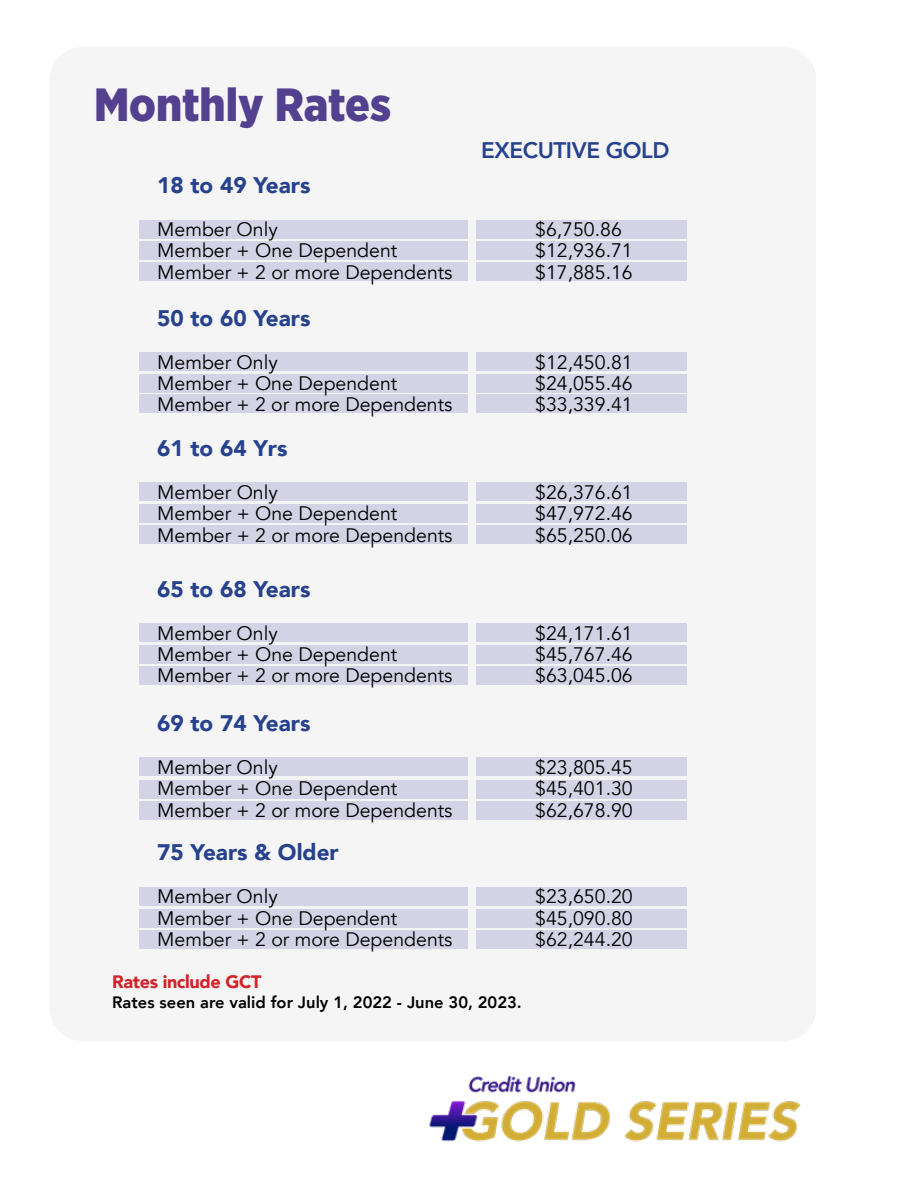
<style>
.page{position:relative;width:918px;height:1188px;background:#fff}
.page>*{position:absolute;margin:0;border:0;box-sizing:border-box;transform-origin:0 0}
.t1{font:900 46.5px "Gotham Narrow";color:#53408f}
.t2{font:900 22.5px "Avenir";color:#26418d}
.t3{font:800 22.5px "Avenir";letter-spacing:-.02em;color:#26418d}
.t4{font:19.5px "Avenir";color:#000}
.t5{font:900 18px "Avenir";letter-spacing:-.02em;color:#d2232a}
.t6{font:800 16.5px "Avenir";color:#000}
</style>
<div class="page">
<div style="left:50px;top:47px;width:766px;height:994px;background:#f5f5f5;border-radius:33px"></div>
<div style="left:139px;top:220px;width:329px;height:19px;background:#d4d3e6"></div>
<div style="left:477px;top:220px;width:210px;height:19px;background:#d4d3e6"></div>
<div style="left:139px;top:241px;width:329px;height:19px;background:#d4d3e6"></div>
<div style="left:477px;top:241px;width:210px;height:19px;background:#d4d3e6"></div>
<div style="left:139px;top:262px;width:329px;height:19px;background:#d4d3e6"></div>
<div style="left:477px;top:262px;width:210px;height:19px;background:#d4d3e6"></div>
<div style="left:139px;top:352px;width:329px;height:19px;background:#d4d3e6"></div>
<div style="left:477px;top:352px;width:210px;height:19px;background:#d4d3e6"></div>
<div style="left:139px;top:374px;width:329px;height:19px;background:#d4d3e6"></div>
<div style="left:477px;top:374px;width:210px;height:19px;background:#d4d3e6"></div>
<div style="left:139px;top:395px;width:329px;height:18px;background:#d4d3e6"></div>
<div style="left:477px;top:395px;width:210px;height:18px;background:#d4d3e6"></div>
<div style="left:139px;top:482px;width:329px;height:19px;background:#d4d3e6"></div>
<div style="left:477px;top:482px;width:210px;height:19px;background:#d4d3e6"></div>
<div style="left:139px;top:504px;width:329px;height:19px;background:#d4d3e6"></div>
<div style="left:477px;top:504px;width:210px;height:19px;background:#d4d3e6"></div>
<div style="left:139px;top:525px;width:329px;height:19px;background:#d4d3e6"></div>
<div style="left:477px;top:525px;width:210px;height:19px;background:#d4d3e6"></div>
<div style="left:139px;top:623px;width:329px;height:19px;background:#d4d3e6"></div>
<div style="left:477px;top:623px;width:210px;height:19px;background:#d4d3e6"></div>
<div style="left:139px;top:646px;width:329px;height:18px;background:#d4d3e6"></div>
<div style="left:477px;top:646px;width:210px;height:18px;background:#d4d3e6"></div>
<div style="left:139px;top:666px;width:329px;height:19px;background:#d4d3e6"></div>
<div style="left:477px;top:666px;width:210px;height:19px;background:#d4d3e6"></div>
<div style="left:139px;top:757px;width:329px;height:19px;background:#d4d3e6"></div>
<div style="left:477px;top:757px;width:210px;height:19px;background:#d4d3e6"></div>
<div style="left:139px;top:780px;width:329px;height:19px;background:#d4d3e6"></div>
<div style="left:477px;top:780px;width:210px;height:19px;background:#d4d3e6"></div>
<div style="left:139px;top:801px;width:329px;height:19px;background:#d4d3e6"></div>
<div style="left:477px;top:801px;width:210px;height:19px;background:#d4d3e6"></div>
<div style="left:139px;top:887px;width:329px;height:19px;background:#d4d3e6"></div>
<div style="left:477px;top:887px;width:210px;height:19px;background:#d4d3e6"></div>
<div style="left:139px;top:909px;width:329px;height:19px;background:#d4d3e6"></div>
<div style="left:477px;top:909px;width:210px;height:19px;background:#d4d3e6"></div>
<div style="left:139px;top:930px;width:329px;height:19px;background:#d4d3e6"></div>
<div style="left:477px;top:930px;width:210px;height:19px;background:#d4d3e6"></div>
<img style="left:429px;top:1076px;width:372px;height:66px">
<h1 class="t1" style="left:94px;top:74px;width:299px">Monthly Rates</h1>
<p class="t3" style="left:481px;top:133px;width:190px">EXECUTIVE GOLD</p>
<p class="t2" style="left:157px;top:166px;width:155px">18 to 49 Years</p>
<p class="t4" style="left:157px;top:218px;width:122px">Member Only</p>
<p class="t4" style="left:535px;top:218px;width:88px">$6,750.86</p>
<p class="t4" style="left:157px;top:239px;width:242px">Member + One Dependent</p>
<p class="t4" style="left:535px;top:239px;width:99px">$12,936.71</p>
<p class="t4" style="left:157px;top:261px;width:297px">Member + 2 or more Dependents</p>
<p class="t4" style="left:535px;top:261px;width:99px">$17,885.16</p>
<p class="t2" style="left:157px;top:299px;width:155px">50 to 60 Years</p>
<p class="t4" style="left:157px;top:350px;width:122px">Member Only</p>
<p class="t4" style="left:535px;top:350px;width:99px">$12,450.81</p>
<p class="t4" style="left:157px;top:372px;width:242px">Member + One Dependent</p>
<p class="t4" style="left:535px;top:372px;width:99px">$24,055.46</p>
<p class="t4" style="left:157px;top:393px;width:297px">Member + 2 or more Dependents</p>
<p class="t4" style="left:535px;top:393px;width:99px">$33,339.41</p>
<p class="t2" style="left:157px;top:429px;width:132px">61 to 64 Yrs</p>
<p class="t4" style="left:157px;top:481px;width:122px">Member Only</p>
<p class="t4" style="left:535px;top:481px;width:99px">$26,376.61</p>
<p class="t4" style="left:157px;top:502px;width:242px">Member + One Dependent</p>
<p class="t4" style="left:535px;top:502px;width:99px">$47,972.46</p>
<p class="t4" style="left:157px;top:524px;width:297px">Member + 2 or more Dependents</p>
<p class="t4" style="left:535px;top:524px;width:99px">$65,250.06</p>
<p class="t2" style="left:157px;top:570px;width:155px">65 to 68 Years</p>
<p class="t4" style="left:157px;top:621px;width:122px">Member Only</p>
<p class="t4" style="left:535px;top:621px;width:99px">$24,171.61</p>
<p class="t4" style="left:157px;top:643px;width:242px">Member + One Dependent</p>
<p class="t4" style="left:535px;top:643px;width:99px">$45,767.46</p>
<p class="t4" style="left:157px;top:664px;width:297px">Member + 2 or more Dependents</p>
<p class="t4" style="left:535px;top:664px;width:99px">$63,045.06</p>
<p class="t2" style="left:157px;top:704px;width:155px">69 to 74 Years</p>
<p class="t4" style="left:157px;top:756px;width:122px">Member Only</p>
<p class="t4" style="left:535px;top:756px;width:99px">$23,805.45</p>
<p class="t4" style="left:157px;top:777px;width:242px">Member + One Dependent</p>
<p class="t4" style="left:535px;top:777px;width:99px">$45,401.30</p>
<p class="t4" style="left:157px;top:798px;width:297px">Member + 2 or more Dependents</p>
<p class="t4" style="left:535px;top:798px;width:99px">$62,678.90</p>
<p class="t2" style="left:157px;top:833px;width:183px">75 Years &amp; Older</p>
<p class="t4" style="left:157px;top:885px;width:122px">Member Only</p>
<p class="t4" style="left:535px;top:885px;width:99px">$23,650.20</p>
<p class="t4" style="left:157px;top:906px;width:242px">Member + One Dependent</p>
<p class="t4" style="left:535px;top:906px;width:99px">$45,090.80</p>
<p class="t4" style="left:157px;top:928px;width:297px">Member + 2 or more Dependents</p>
<p class="t4" style="left:535px;top:928px;width:99px">$62,244.20</p>
<p class="t5" style="left:112px;top:966px;width:151px">Rates include GCT</p>
<p class="t6" style="left:112px;top:989px;width:411px">Rates seen are valid for July 1, 2022 - June 30, 2023.</p>
</div>
